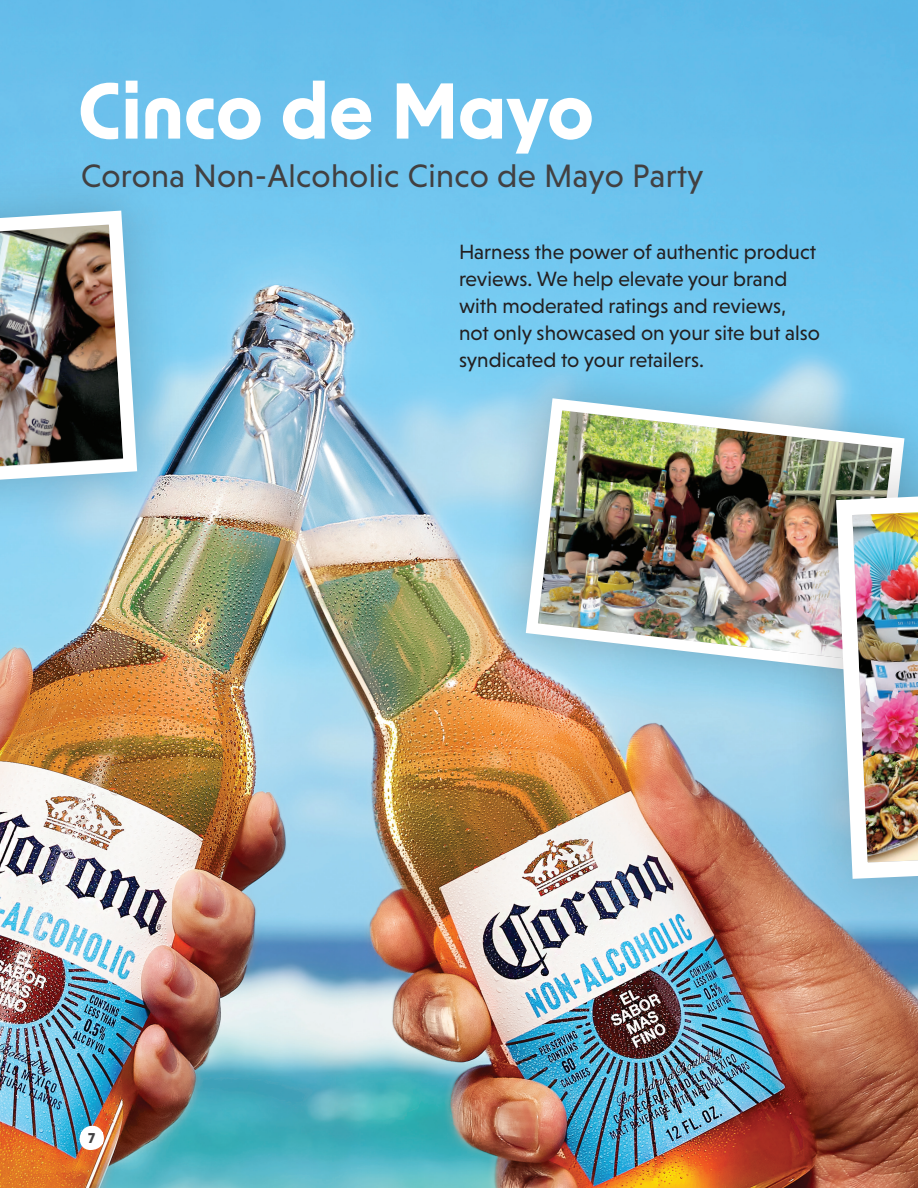
<style>
.page{position:relative;width:918px;height:1188px;background:#fff}
.page>*{position:absolute;margin:0;border:0;box-sizing:border-box;transform-origin:0 0}
.t1{font:700 75px "New Order";color:#fff}
.t2{font:33px "Niveau Grotesk";letter-spacing:.01em;color:#424041}
.t3{font:21px/27px "Niveau Grotesk";color:#231f20}
.t4{font:700 13.5px "New Order";color:#424041}
</style>
<div class="page">
<img style="left:0;top:0;width:918px;height:1188px">
<div style="left:484px;top:357px;width:434px;height:357px;background:#231f20;opacity:.25"></div>
<img style="left:520px;top:392px;width:391px;height:287px">
<div style="left:775px;top:417px;width:143px;height:523px;background:#231f20;opacity:.25"></div>
<img style="left:828px;top:470px;width:90px;height:417px">
<svg style="left:76px;top:1123px;width:35px;height:27px"></svg>
<div style="left:81px;top:1132px;width:22px;height:12px;background:#fff"></div>
<div style="left:0;top:160px;width:188px;height:374px;background:#231f20;opacity:.25"></div>
<img style="left:0;top:204px;width:144px;height:286px">
<h1 class="t1" style="left:78px;top:62px;width:518px">Cinco de Mayo</h1>
<h2 class="t2" style="left:81px;top:157px;width:624px">Corona Non-Alcoholic Cinco de Mayo Party</h2>
<p class="t4" style="left:88px;top:1129px;width:9px">7</p>
<p class="t3" style="left:459px;top:238px;width:362px">Harness the power of authentic product reviews. We help elevate your brand with moderated ratings and reviews, not only showcased on your site but also syndicated to your retailers.</p>
</div>
